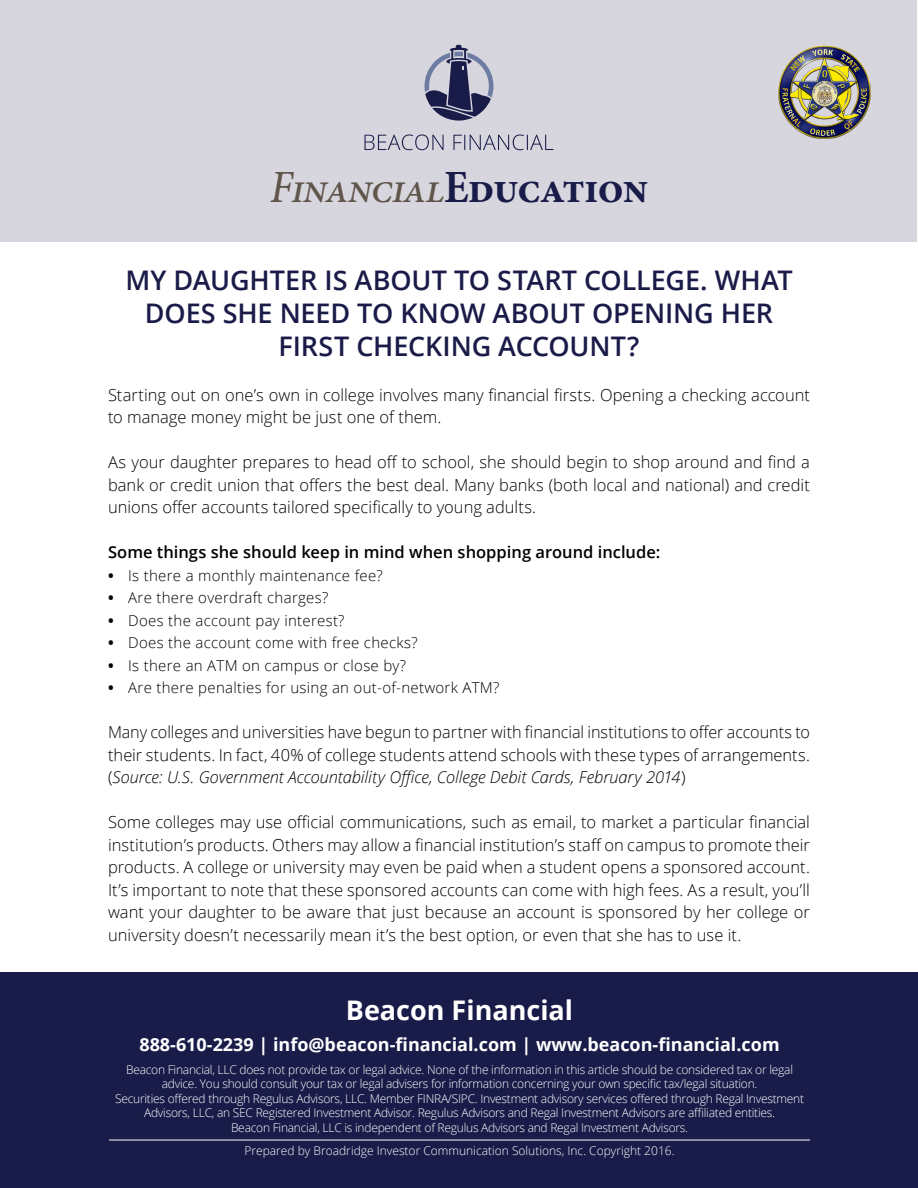
<style>
.page{position:relative;width:918px;height:1188px;background:#fff}
.page>*{position:absolute;margin:0;border:0;box-sizing:border-box;transform-origin:0 0}
.t1{font:italic 500 42px "Minion Pro";letter-spacing:-.025em;color:#5f554a}
.t2{font:600 27px/33px "Open Sans";letter-spacing:-.005em;color:#1b1b49;text-align:center}
.t3{font:700 27px "Open Sans";color:#fff}
.t4{font:700 18px "Open Sans";color:#fff}
.t5{font:300 16.5px/22.5px "Open Sans";color:#000;text-align:justify}
.t6{font:600 16.5px "Open Sans";color:#000}
.t7{font:300 15px "Open Sans";letter-spacing:.02em;color:#000}
.t8{font:300 12px/14.4px "Open Sans";letter-spacing:-.02em;color:#fff;text-align:center}
.t9{font:300 12px "Open Sans";color:#fff}
.s1{font-size:46.2px}
.s2{font-weight:700;font-style:normal;font-size:46.2px;color:#191b49}
.s3{font-weight:700;font-style:normal;color:#191b49}
.s4{font-weight:700}
.s5{font-style:italic}
</style>
<div class="page">
<div style="left:1px;top:1px;width:916px;height:241px;background:#d7d5dd"></div>
<svg style="left:425px;top:45px;width:68px;height:76px"></svg>
<svg style="left:364px;top:134px;width:189px;height:16px"></svg>
<div style="left:0;top:972px;width:918px;height:216px;background:#191c49"></div>
<hr style="left:109px;top:1140px;width:701px;height:1px;background:#fff">
<img style="left:778px;top:45px;width:93px;height:94px">
<h1 class="t1" style="left:270px;top:159px;width:379px"><span class="s1">F</span>inancial<span class="s2">E</span><span class="s3">ducation</span></h1>
<h2 class="t2" style="left:125px;top:263px;width:669px">MY DAUGHTER IS ABOUT TO START COLLEGE. WHAT<br>DOES SHE NEED TO KNOW ABOUT OPENING HER<br>FIRST CHECKING ACCOUNT?</h2>
<p class="t5" style="left:108px;top:383px;width:703px">Starting out on one’s own in college involves many financial firsts. Opening a checking account to manage money might be just one of them.</p>
<p class="t5" style="left:108px;top:450px;width:704px">As your daughter prepares to head off to school, she should begin to shop around and find a bank or credit union that offers the best deal. Many banks (both local and national) and credit unions offer accounts tailored specifically to young adults.</p>
<p class="t6" style="left:108px;top:541px;width:554px">Some things she should keep in mind when shopping around include:</p>
<p class="t7" style="left:108px;top:565px;width:276px"><span class="s4">•</span> Is there a monthly maintenance fee?</p>
<p class="t7" style="left:108px;top:587px;width:222px"><span class="s4">•</span> Are there overdraft charges?</p>
<p class="t7" style="left:108px;top:610px;width:238px"><span class="s4">•</span> Does the account pay interest?</p>
<p class="t7" style="left:108px;top:632px;width:311px"><span class="s4">•</span> Does the account come with free checks?</p>
<p class="t7" style="left:108px;top:655px;width:300px"><span class="s4">•</span> Is there an ATM on campus or close by?</p>
<p class="t7" style="left:108px;top:677px;width:393px"><span class="s4">•</span> Are there penalties for using an out-of-network ATM?</p>
<p class="t5" style="left:108px;top:720px;width:704px">Many colleges and universities have begun to partner with financial institutions to offer accounts to their students. In fact, 40% of college students attend schools with these types of arrangements. (<span class="s5">Source: U.S. Government Accountability Office, College Debit Cards, February 2014</span>)</p>
<p class="t5" style="left:108px;top:810px;width:704px">Some colleges may use official communications, such as email, to market a particular financial institution’s products. Others may allow a financial institution’s staff on campus to promote their products. A college or university may even be paid when a student opens a sponsored account.<br>It’s important to note that these sponsored accounts can come with high fees. As a result, you’ll want your daughter to be aware that just because an account is sponsored by her college or university doesn’t necessarily mean it’s the best option, or even that she has to use it.</p>
<h2 class="t3" style="left:346px;top:991px;width:229px">Beacon Financial</h2>
<p class="t4" style="left:139px;top:1031px;width:642px">888-610-2239 | info@beacon-financial.com | www.beacon-financial.com</p>
<p class="t8" style="left:115px;top:1062px;width:691px">Beacon Financial, LLC does not provide tax or legal advice. None of the information in this article should be considered tax or legal advice. You should consult your tax or legal advisers for information concerning your own specific tax/legal situation.<br>Securities offered through Regulus Advisors, LLC. Member FINRA/SIPC. Investment advisory services offered through Regal Investment Advisors, LLC, an SEC Registered Investment Advisor. Regulus Advisors and Regal Investment Advisors are affiliated entities.<br>Beacon Financial, LLC is independent of Regulus Advisors and Regal Investment Advisors.</p>
<p class="t9" style="left:245px;top:1142px;width:432px">Prepared by Broadridge Investor Communication Solutions, Inc. Copyright 2016.</p>
</div>
